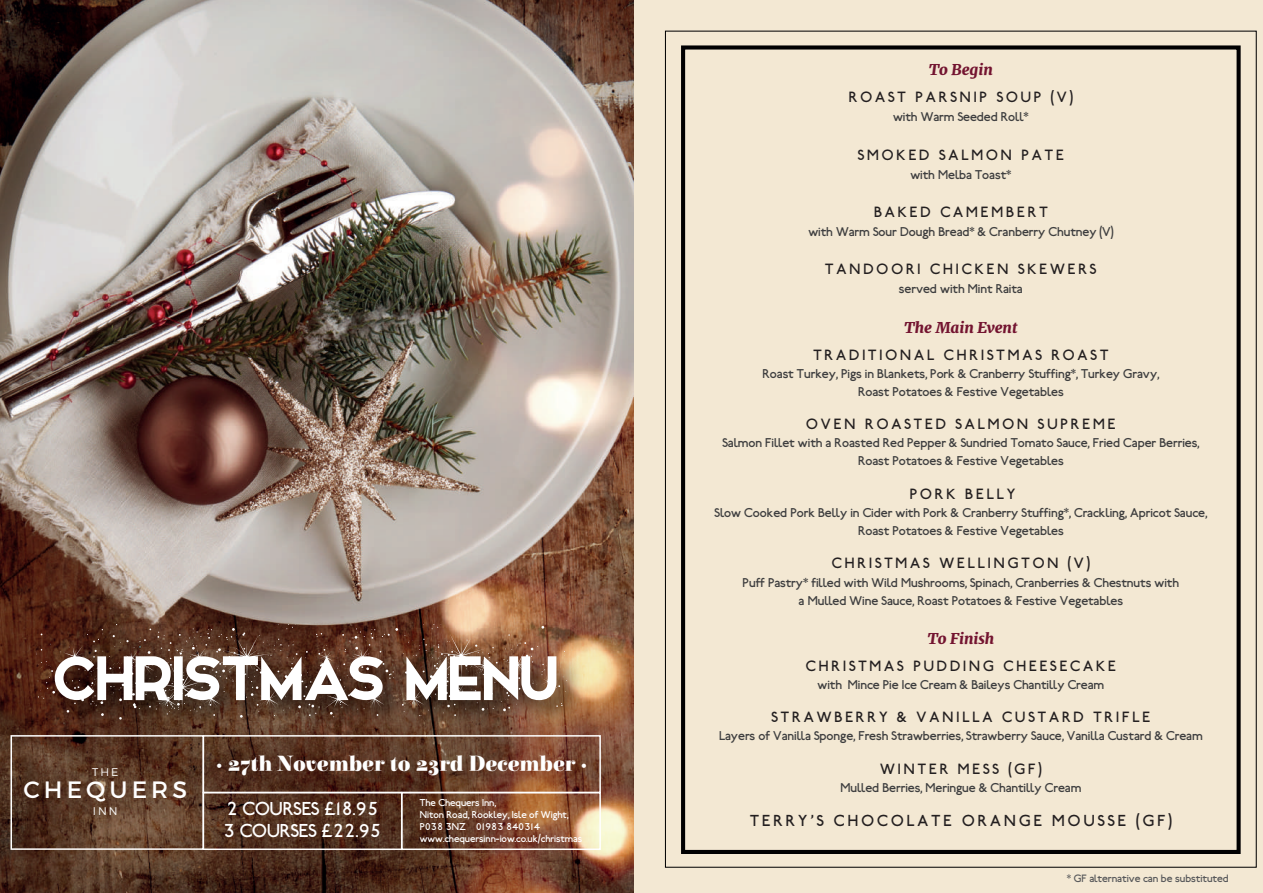
<style>
.page{position:relative;width:1263px;height:893px;background:#fff}
.page>*{position:absolute;margin:0;border:0;box-sizing:border-box;transform-origin:0 0}
.t1{font:83.55px "Snowinter Free";color:#fff}
.t2{font:23.7px "Montserrat";letter-spacing:.17em;color:#fff}
.t3{font:900 21.9px "Elsie";color:#fff}
.t4{font:18.6px/22.4px "Railway";color:#fff}
.t5{font:15.9px "Railway";letter-spacing:.2em;color:#231f20}
.t6{font:italic 900 15px "Merriweather";color:#731430}
.t7{font:14.85px "Railway";letter-spacing:.2em;color:#231f20}
.t8{font:12.75px/18px "Railway";color:#3e3e3f;text-align:center}
.t9{font:300 11.1px "Montserrat";letter-spacing:.17em;color:#fff}
.t10{font:10.65px "Railway";color:#57585a}
.t11{font:9.9px/11.9px "Railway";color:#fff}
</style>
<div class="page">
<div style="left:633px;top:0;width:630px;height:893px;background:#f3e8d3"></div>
<div style="left:681px;top:45px;width:560px;height:809px;border:4px solid #000001"></div>
<img style="left:0;top:0;width:633px;height:893px">
<img style="left:24px;top:612px;width:576px;height:157px">
<div style="left:10px;top:735px;width:194px;height:115px;border:2px solid #fff"></div>
<div style="left:203px;top:735px;width:398px;height:58px;border:2px solid #fff"></div>
<div style="left:203px;top:792px;width:199px;height:58px;border:2px solid #fff"></div>
<div style="left:401px;top:792px;width:200px;height:58px;border:2px solid #fff"></div>
<h1 class="t1" style="left:53px;top:617px;width:506px">CHRISTMAS MENU</h1>
<p class="t9" style="left:92px;top:764px;width:28px">THE</p>
<h2 class="t2" style="left:23px;top:770px;width:165px">CHEQUERS</h2>
<p class="t9" style="left:93px;top:803px;width:26px">INN</p>
<h3 class="t3" style="left:216px;top:752px;width:372px">· 27th November to 23rd December ·</h3>
<h3 class="t4" style="left:224px;top:798px;width:159px">2 COURSES £18.95<br>3 COURSES £22.95</h3>
<p class="t11" style="left:420px;top:797px;width:164px">The Chequers Inn,<br>Niton Road, Rookley, Isle of Wight,<br>P038 3NZ 01983 840314 www.chequersinn-iow.co.uk/christmas</p>
<p class="t6" style="left:929px;top:61px;width:66px">To Begin</p>
<p class="t7" style="left:849px;top:88px;width:225px">ROAST PARSNIP SOUP (V)</p>
<p class="t8" style="left:893px;top:108px;width:137px">with Warm Seeded Roll*</p>
<p class="t7" style="left:858px;top:145px;width:207px">SMOKED SALMON PATE</p>
<p class="t8" style="left:910px;top:166px;width:102px">with Melba Toast*</p>
<p class="t7" style="left:874px;top:203px;width:175px">BAKED CAMEMBERT</p>
<p class="t8" style="left:808px;top:223px;width:307px">with Warm Sour Dough Bread* &amp; Cranberry Chutney (V)</p>
<p class="t7" style="left:825px;top:260px;width:273px">TANDOORI CHICKEN SKEWERS</p>
<p class="t8" style="left:899px;top:280px;width:125px">served with Mint Raita</p>
<p class="t6" style="left:904px;top:318px;width:115px">The Main Event</p>
<p class="t7" style="left:813px;top:345px;width:296px">TRADITIONAL CHRISTMAS ROAST</p>
<p class="t8" style="left:762px;top:364px;width:398px">Roast Turkey, Pigs in Blankets, Pork &amp; Cranberry Stuffing*, Turkey Gravy,<br>Roast Potatoes &amp; Festive Vegetables</p>
<p class="t7" style="left:806px;top:415px;width:311px">OVEN ROASTED SALMON SUPREME</p>
<p class="t8" style="left:722px;top:434px;width:478px">Salmon Fillet with a Roasted Red Pepper &amp; Sundried Tomato Sauce, Fried Caper Berries,<br>Roast Potatoes &amp; Festive Vegetables</p>
<p class="t7" style="left:910px;top:485px;width:107px">PORK BELLY</p>
<p class="t8" style="left:714px;top:504px;width:494px">Slow Cooked Pork Belly in Cider with Pork &amp; Cranberry Stuffing*, Crackling, Apricot Sauce,<br>Roast Potatoes &amp; Festive Vegetables</p>
<p class="t7" style="left:832px;top:554px;width:260px">CHRISTMAS WELLINGTON (V)</p>
<p class="t8" style="left:743px;top:573px;width:438px">Puff Pastry* filled with Wild Mushrooms, Spinach, Cranberries &amp; Chestnuts with a Mulled Wine Sauce, Roast Potatoes &amp; Festive Vegetables</p>
<p class="t6" style="left:927px;top:629px;width:69px">To Finish</p>
<p class="t7" style="left:806px;top:657px;width:312px">CHRISTMAS PUDDING CHEESECAKE</p>
<p class="t8" style="left:817px;top:676px;width:288px">with Mince Pie Ice Cream &amp; Baileys Chantilly Cream</p>
<p class="t7" style="left:771px;top:708px;width:380px">STRAWBERRY &amp; VANILLA CUSTARD TRIFLE</p>
<p class="t8" style="left:719px;top:727px;width:485px">Layers of Vanilla Sponge, Fresh Strawberries, Strawberry Sauce, Vanilla Custard &amp; Cream</p>
<p class="t7" style="left:880px;top:759px;width:163px">WINTER MESS (GF)</p>
<p class="t8" style="left:840px;top:778px;width:242px">Mulled Berries, Meringue &amp; Chantilly Cream</p>
<p class="t5" style="left:750px;top:811px;width:423px">TERRY’S CHOCOLATE ORANGE MOUSSE (GF)</p>
<p class="t10" style="left:1067px;top:872px;width:163px">* GF alternative can be substituted</p>
</div>
